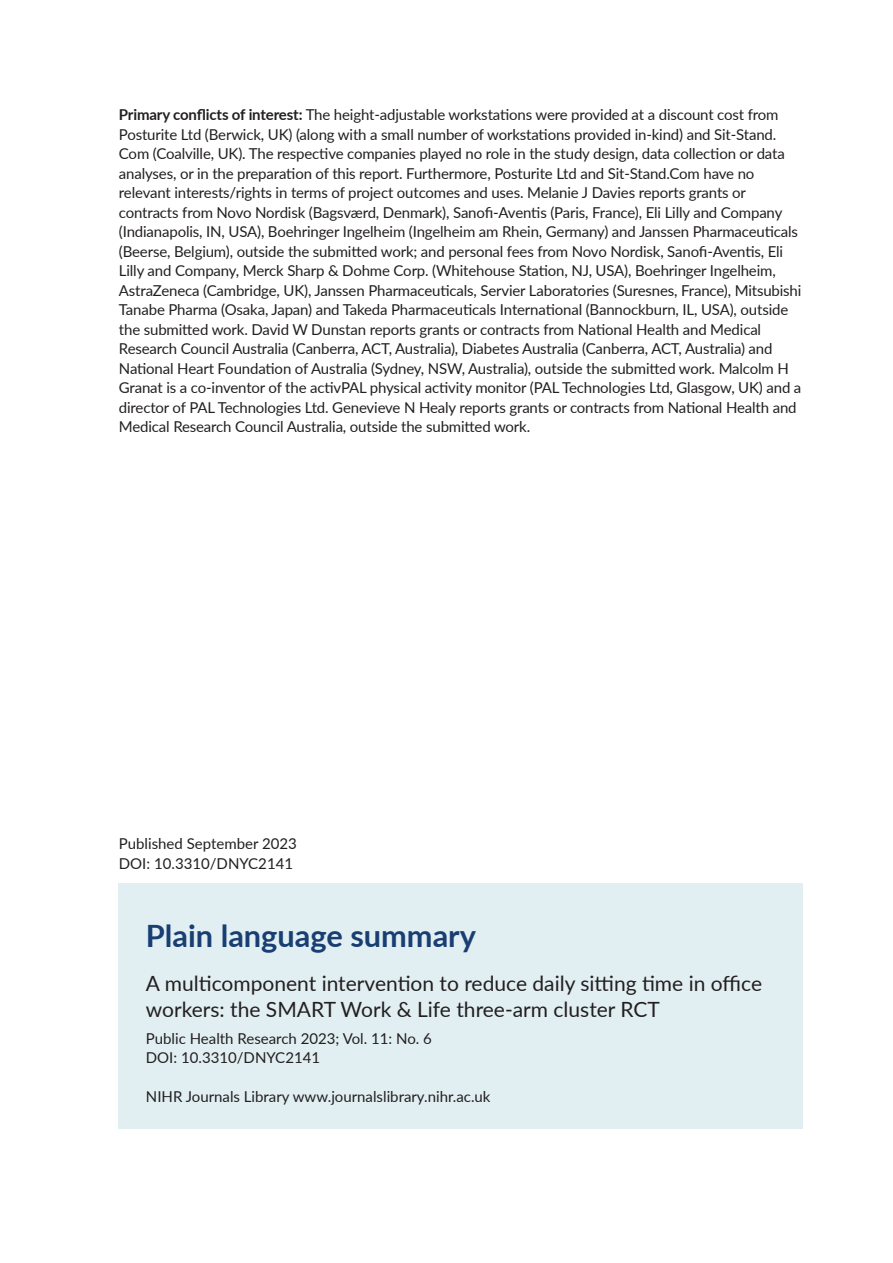
<style>
.page{position:relative;width:893px;height:1263px;background:#fff}
.page>*{position:absolute;margin:0;border:0;box-sizing:border-box;transform-origin:0 0}
.t1{font:700 30.75px "Lato";color:#193e72}
.t2{font:21px/25.2px "Lato";color:#231f20}
.t3{font:15px/19.5px "Lato";letter-spacing:-.01em;color:#231f20}
.s1{font-weight:700}
</style>
<div class="page">
<div style="left:119px;top:883px;width:684px;height:246px;background:#e1eff2"></div>
<p class="t3" style="left:119px;top:104px;width:684px"><span class="s1">Primary conflicts of interest:</span> The height-adjustable workstations were provided at a discount cost from Posturite Ltd (Berwick, UK) (along with a small number of workstations provided in-kind) and Sit-Stand.<br>Com (Coalville, UK). The respective companies played no role in the study design, data collection or data analyses, or in the preparation of this report. Furthermore, Posturite Ltd and Sit-Stand.Com have no relevant interests/rights in terms of project outcomes and uses. Melanie J Davies reports grants or contracts from Novo Nordisk (Bagsværd, Denmark), Sanofi-Aventis (Paris, France), Eli Lilly and Company (Indianapolis, IN, USA), Boehringer Ingelheim (Ingelheim am Rhein, Germany) and Janssen Pharmaceuticals (Beerse, Belgium), outside the submitted work; and personal fees from Novo Nordisk, Sanofi-Aventis, Eli Lilly and Company, Merck Sharp &amp; Dohme Corp. (Whitehouse Station, NJ, USA), Boehringer Ingelheim, AstraZeneca (Cambridge, UK), Janssen Pharmaceuticals, Servier Laboratories (Suresnes, France), Mitsubishi Tanabe Pharma (Osaka, Japan) and Takeda Pharmaceuticals International (Bannockburn, IL, USA), outside the submitted work. David W Dunstan reports grants or contracts from National Health and Medical Research Council Australia (Canberra, ACT, Australia), Diabetes Australia (Canberra, ACT, Australia) and National Heart Foundation of Australia (Sydney, NSW, Australia), outside the submitted work. Malcolm H Granat is a co-inventor of the activPAL physical activity monitor (PAL Technologies Ltd, Glasgow, UK) and a director of PAL Technologies Ltd. Genevieve N Healy reports grants or contracts from National Health and Medical Research Council Australia, outside the submitted work.</p>
<p class="t3" style="left:119px;top:833px;width:179px">Published September 2023<br>DOI: 10.3310/DNYC2141</p>
<h1 class="t1" style="left:146px;top:913px;width:332px">Plain language summary</h1>
<h2 class="t2" style="left:146px;top:970px;width:618px">A multicomponent intervention to reduce daily sitting time in office workers: the SMART Work &amp; Life three-arm cluster RCT</h2>
<p class="t3" style="left:146px;top:1028px;width:288px">Public Health Research 2023; Vol. 11: No. 6<br>DOI: 10.3310/DNYC2141</p>
<p class="t3" style="left:146px;top:1086px;width:346px">NIHR Journals Library www.journalslibrary.nihr.ac.uk</p>
</div>
